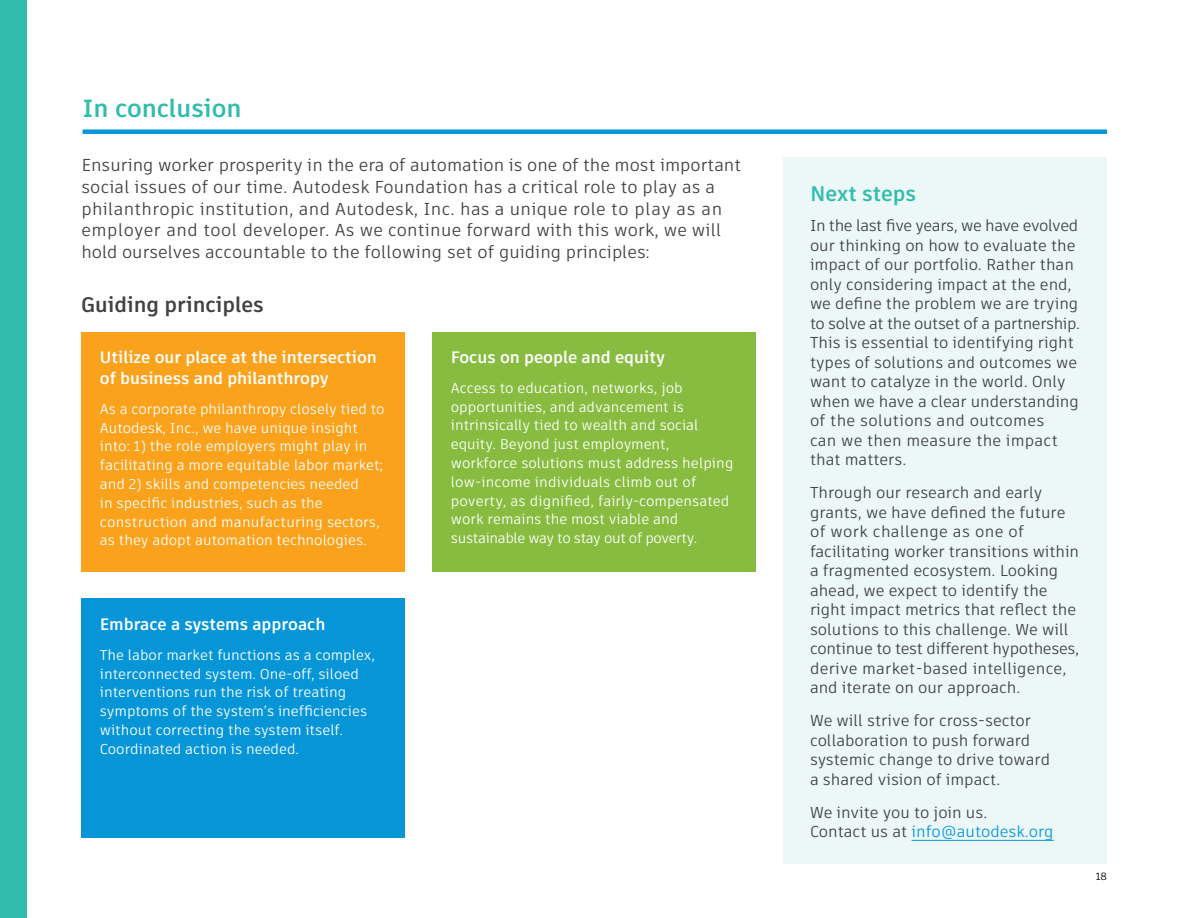
<style>
.page{position:relative;width:1188px;height:918px;background:#fff}
.page>*{position:absolute;margin:0;border:0;box-sizing:border-box;transform-origin:0 0}
.t1{font:700 24.75px "Artifakt Element";color:#32bcad}
.t2{font:700 21px "Artifakt Element";color:#414042}
.t3{font:700 21px "Artifakt Element";color:#32bcad}
.t4{font:17.25px/21.8px "Artifakt Element";letter-spacing:.01em;color:#414042}
.t5{font:700 16.5px/21px "Artifakt Element";color:#fff}
.t6{font:15.75px/19.5px "Artifakt Element";color:#414042}
.t7{font:14.25px/18.8px "Artifakt Element";color:#fff}
.t8{font:10.5px "Artifakt Element";color:#000}
.s1{color:#0696d7}
</style>
<div class="page">
<div style="left:0;top:0;width:27px;height:918px;background:#32bcad"></div>
<div style="left:83px;top:129px;width:1024px;height:5px;background:#0696d7"></div>
<div style="left:81px;top:332px;width:324px;height:239px;background:#faa21b"></div>
<div style="left:432px;top:332px;width:324px;height:239px;background:#87bc40"></div>
<div style="left:81px;top:598px;width:324px;height:240px;background:#0696d7"></div>
<div style="left:783px;top:158px;width:324px;height:706px;background:#ebf8f7"></div>
<hr style="left:912px;top:840px;width:142px;height:1px;background:#0696d7">
<h1 class="t1" style="left:83px;top:91px;width:160px">In conclusion</h1>
<p class="t4" style="left:81px;top:154px;width:661px">Ensuring worker prosperity in the era of automation is one of the most important social issues of our time. Autodesk Foundation has a critical role to play as a philanthropic institution, and Autodesk, Inc. has a unique role to play as an employer and tool developer. As we continue forward with this work, we will hold ourselves accountable to the following set of guiding principles:</p>
<h2 class="t2" style="left:81px;top:290px;width:184px">Guiding principles</h2>
<p class="t5" style="left:100px;top:347px;width:278px">Utilize our place at the intersection of business and philanthropy</p>
<p class="t7" style="left:100px;top:400px;width:286px">As a corporate philanthropy closely tied to Autodesk, Inc., we have unique insight into: 1) the role employers might play in facilitating a more equitable labor market; and 2) skills and competencies needed<br>in specific industries, such as the construction and manufacturing sectors, as they adopt automation technologies.</p>
<p class="t5" style="left:100px;top:614px;width:227px">Embrace a systems approach</p>
<p class="t7" style="left:100px;top:645px;width:277px">The labor market functions as a complex, interconnected system. One-off, siloed interventions run the risk of treating symptoms of the system’s inefficiencies without correcting the system itself.<br>Coordinated action is needed.</p>
<p class="t5" style="left:451px;top:347px;width:216px">Focus on people and equity</p>
<p class="t7" style="left:451px;top:379px;width:284px">Access to education, networks, job opportunities, and advancement is intrinsically tied to wealth and social equity. Beyond just employment, workforce solutions must address helping low-income individuals climb out of poverty, as dignified, fairly-compensated work remains the most viable and sustainable way to stay out of poverty.</p>
<h2 class="t3" style="left:810px;top:179px;width:108px">Next steps</h2>
<p class="t6" style="left:810px;top:216px;width:272px">In the last five years, we have evolved our thinking on how to evaluate the impact of our portfolio. Rather than only considering impact at the end, we define the problem we are trying to solve at the outset of a partnership.<br>This is essential to identifying right types of solutions and outcomes we want to catalyze in the world. Only when we have a clear understanding of the solutions and outcomes<br>can we then measure the impact that matters.</p>
<p class="t6" style="left:810px;top:483px;width:271px">Through our research and early grants, we have defined the future of work challenge as one of facilitating worker transitions within a fragmented ecosystem. Looking ahead, we expect to identify the right impact metrics that reflect the solutions to this challenge. We will continue to test different hypotheses, derive market-based intelligence, and iterate on our approach.</p>
<p class="t6" style="left:810px;top:711px;width:242px">We will strive for cross-sector collaboration to push forward systemic change to drive toward a shared vision of impact.</p>
<p class="t6" style="left:810px;top:803px;width:245px">We invite you to join us.<br>Contact us at <span class="s1">info@autodesk.org</span></p>
<p class="t8" style="left:1096px;top:869px;width:13px">18</p>
</div>
